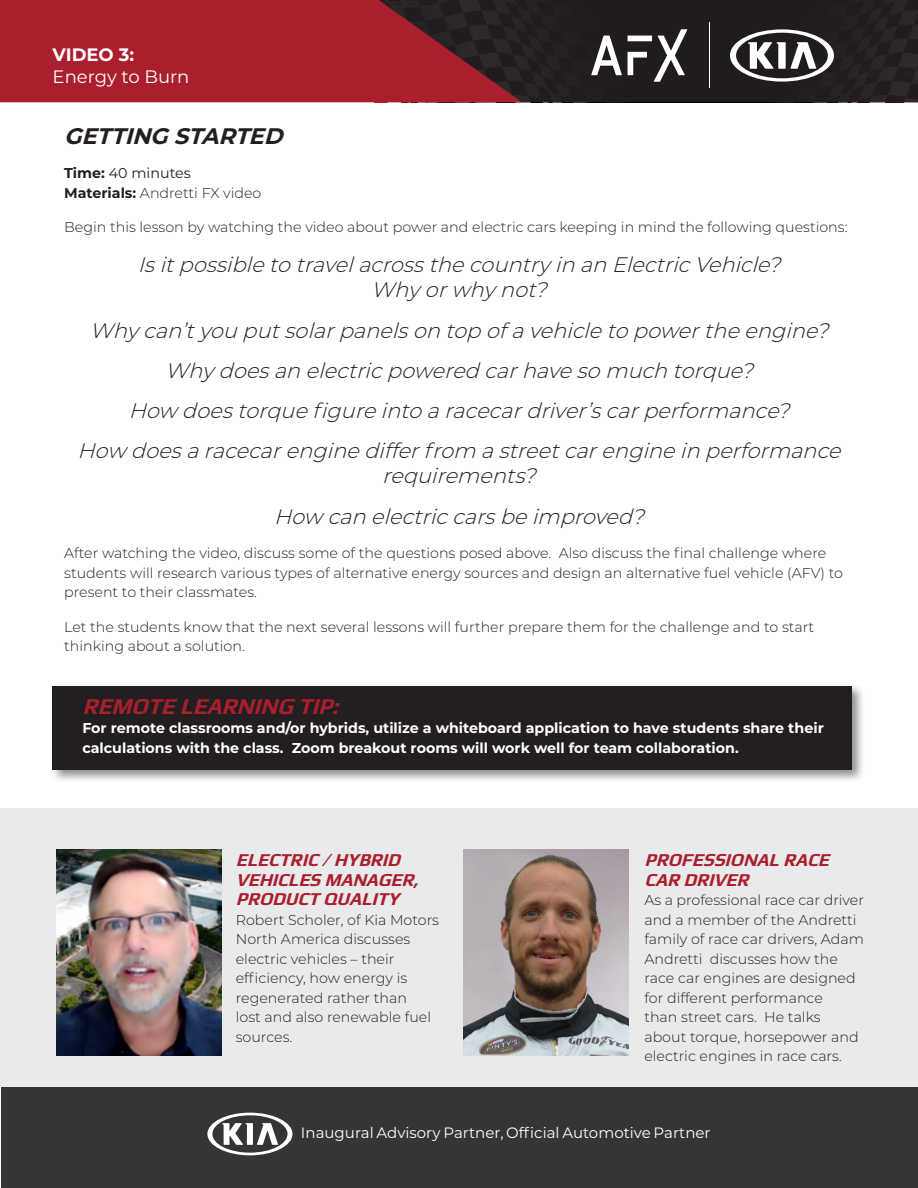
<style>
.page{position:relative;width:918px;height:1188px;background:#fff}
.page>*{position:absolute;margin:0;border:0;box-sizing:border-box;transform-origin:0 0}
.Body-Copy{font:italic 700 22.5px "Play";color:#aa1e2d}
.t1{font:italic 700 22.5px "Montserrat";color:#231f20}
.Body-Copy-2{font:italic 300 21px/25.2px "Montserrat";color:#231f20;text-align:center}
.Body-Copy-3{font:italic 700 18px/19.5px "Play";color:#aa1e2d}
.t2{font:18px "Montserrat";color:#fff}
.t3{font:700 18px "Montserrat";color:#fff}
.t4{font:15px "Montserrat";color:#fff}
.Body-Copy-4{font:300 14.25px/19.5px "Montserrat";color:#231f20}
.Body-Copy-5{font:700 14.25px/19.5px "Montserrat";color:#fff}
.Body-Copy-6{font:700 14.25px/19.5px "Montserrat";color:#231f20}
.s1{font-weight:400}
.s2{font-weight:300}
</style>
<div class="page">
<div style="left:14px;top:0;width:904px;height:102px;background:#231f20"></div>
<svg style="left:0;top:0;width:522px;height:102px;background:#971e2b"></svg>
<hr style="left:709px;top:23px;width:1px;height:65px;background:#fff">
<svg style="left:591px;top:36px;width:31px;height:39px"></svg>
<svg style="left:628px;top:29px;width:59px;height:53px"></svg>
<svg style="left:730px;top:29px;width:104px;height:53px"></svg>
<div style="left:1px;top:1087px;width:917px;height:101px;background:#363536"></div>
<svg style="left:207px;top:1113px;width:86px;height:42px"></svg>
<div style="left:0;top:808px;width:918px;height:279px;background:#e9eaeb"></div>
<div style="left:50px;top:683px;width:816px;height:101px;background:#231f20;opacity:.5"></div>
<div style="left:53px;top:686px;width:799px;height:84px;background:#231f20"></div>
<img style="left:56px;top:849px;width:165px;height:206px">
<img style="left:464px;top:849px;width:164px;height:206px">
<p class="t3" style="left:53px;top:42px;width:83px">VIDEO 3:</p>
<p class="t2" style="left:53px;top:64px;width:138px">Energy to Burn</p>
<p class="t1" style="left:64px;top:119px;width:228px">GETTING STARTED</p>
<p class="Body-Copy-6" style="left:64px;top:163px;width:199px">Time: <span class="s1">40 minutes<br></span>Materials: <span class="s2">Andretti FX video</span></p>
<p class="Body-Copy-4" style="left:64px;top:217px;width:785px">Begin this lesson by watching the video about power and electric cars keeping in mind the following questions:</p>
<p class="Body-Copy-2" style="left:138px;top:252px;width:651px">Isitpossibletotravelacrossthecountry in an ElectricVehicle?<br>Why orwhy not?</p>
<p class="Body-Copy-2" style="left:90px;top:317px;width:747px">Why can’tyou putsolarpanelson top ofavehicletopowertheengine?</p>
<p class="Body-Copy-2" style="left:165px;top:357px;width:597px">Why doesan electricpowered carhavesomuch torque?</p>
<p class="Body-Copy-2" style="left:129px;top:397px;width:669px">How doestorquefigureintoaracecardriver’scarperformance?</p>
<p class="Body-Copy-2" style="left:78px;top:438px;width:772px">How doesaracecarenginedifferfrom astreetcarenginein performance requirements?</p>
<p class="Body-Copy-2" style="left:274px;top:503px;width:378px">How can electriccarsbeimproved?</p>
<p class="Body-Copy-4" style="left:64px;top:543px;width:780px">After watching the video, discuss some of the questions posed above. Also discuss the final challenge where students will research various types of alternative energy sources and design an alternative fuel vehicle (AFV) to present to their classmates.</p>
<p class="Body-Copy-4" style="left:64px;top:616px;width:752px">Let the students know that the next several lessons will further prepare them for the challenge and to start thinking about a solution.</p>
<p class="Body-Copy" style="left:82px;top:690px;width:265px">REMOTELEARNING TIP:</p>
<p class="Body-Copy-5" style="left:82px;top:718px;width:743px">For remote classrooms and/or hybrids, utilize a whiteboard application to have students share their calculations with the class. Zoom breakout rooms will work well for team collaboration.</p>
<p class="Body-Copy-3" style="left:236px;top:849px;width:190px">ELECTRIC/HYBRID<br>VEHICLESMANAGER,<br>PRODUCTQUALITY</p>
<p class="Body-Copy-4" style="left:236px;top:909px;width:205px">Robert Scholer, of Kia Motors<br>North America discusses electric vehicles – their efficiency, how energy is regenerated rather than<br>lost and also renewable fuel sources.</p>
<p class="Body-Copy-3" style="left:644px;top:849px;width:192px">PROFESSIONALRACE<br>CAR DRIVER</p>
<p class="Body-Copy-4" style="left:644px;top:890px;width:221px">As a professional race car driver and a member of the Andretti family of race car drivers, Adam<br>Andretti discusses how the race car engines are designed for different performance<br>than street cars. He talks about torque, horsepower and electric engines in race cars.</p>
<p class="t4" style="left:301px;top:1122px;width:411px">Inaugural Advisory Partner, Official Automotive Partner</p>
</div>
